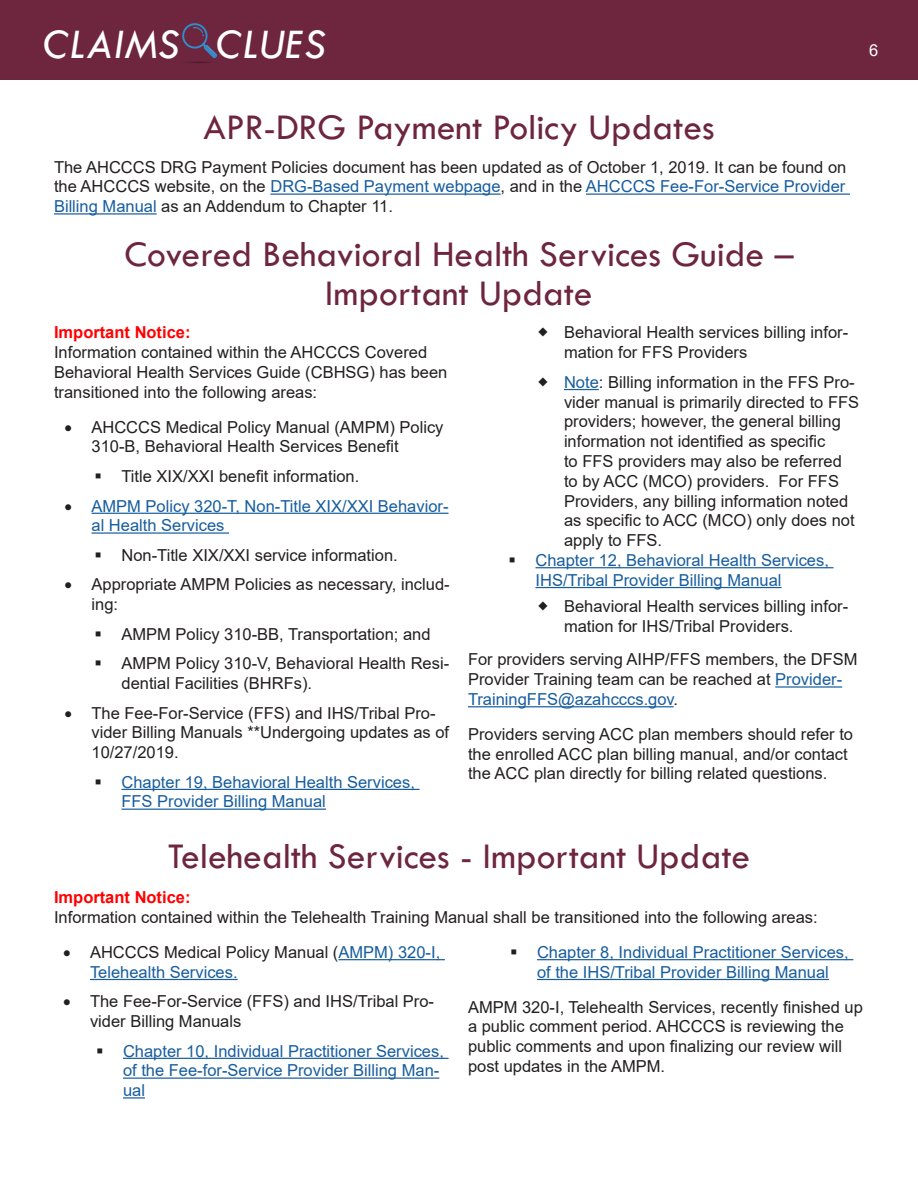
<style>
.page{position:relative;width:918px;height:1188px;background:#fff}
.page>*{position:absolute;margin:0;border:0;box-sizing:border-box;transform-origin:0 0}
.t1{font:italic 43.65px "Tw Cen";color:#fff}
.Main_red_headline{font:37.5px/39px "Tw Cen";color:#6d263e;text-align:center}
.t2{font:16.5px/19.8px "Arial";color:#231f20}
.t3{font:16.5px/19.8px "Arial";color:#175d9e}
.t4{font:700 16.5px "Arial";color:#f00}
.t5{font:16.5px "Arial";color:#fff}
.s1{color:#175d9e}
.s2{color:#231f20}
</style>
<div class="page">
<div style="left:0;top:0;width:918px;height:79px;background:#6d263e"></div>
<svg style="left:182px;top:23px;width:35px;height:40px"></svg>
<hr style="left:270px;top:194px;width:231px;height:1px;background:#175d9e">
<hr style="left:586px;top:194px;width:264px;height:1px;background:#175d9e">
<hr style="left:54px;top:213px;width:103px;height:2px;background:#175d9e">
<hr style="left:92px;top:513px;width:357px;height:1px;background:#175d9e">
<hr style="left:92px;top:532px;width:137px;height:2px;background:#175d9e">
<hr style="left:122px;top:789px;width:298px;height:1px;background:#175d9e">
<hr style="left:122px;top:809px;width:204px;height:1px;background:#175d9e">
<hr style="left:564px;top:389px;width:35px;height:1px;background:#175d9e">
<hr style="left:536px;top:567px;width:298px;height:1px;background:#175d9e">
<hr style="left:536px;top:587px;width:246px;height:1px;background:#175d9e">
<hr style="left:775px;top:686px;width:67px;height:2px;background:#175d9e">
<hr style="left:468px;top:706px;width:206px;height:1px;background:#175d9e">
<hr style="left:338px;top:959px;width:107px;height:1px;background:#175d9e">
<hr style="left:90px;top:979px;width:148px;height:1px;background:#175d9e">
<hr style="left:123px;top:1058px;width:326px;height:1px;background:#175d9e">
<hr style="left:123px;top:1078px;width:316px;height:1px;background:#175d9e">
<hr style="left:123px;top:1097px;width:22px;height:2px;background:#175d9e">
<hr style="left:537px;top:959px;width:316px;height:1px;background:#175d9e">
<hr style="left:537px;top:979px;width:292px;height:1px;background:#175d9e">
<h1 class="t1" style="left:43px;top:18px;width:285px">CLAIMS CLUES</h1>
<p class="t5" style="left:869px;top:39px;width:11px">6</p>
<p class="Main_red_headline" style="left:203px;top:108px;width:513px">APR-DRG Payment Policy Updates</p>
<p class="t2" style="left:54px;top:157px;width:794px;text-align:justify">The AHCCCS DRG Payment Policies document has been updated as of October 1, 2019. It can be found on the AHCCCS website, on the <span class="s1">DRG-Based Payment webpage</span>, and in the <span class="s1">AHCCCS Fee-For-Service Provider Billing Manual</span> as an Addendum to Chapter 11.</p>
<p class="Main_red_headline" style="left:125px;top:235px;width:670px">Covered Behavioral Health Services Guide –<br>Important Update</p>
<p class="t4" style="left:54px;top:321px;width:138px">Important Notice:</p>
<p class="t2" style="left:54px;top:342px;width:395px">Information contained within the AHCCCS Covered<br>Behavioral Health Services Guide (CBHSG) has been transitioned into the following areas:</p>
<p class="t2" style="left:92px;top:417px;width:354px;text-indent:-27px">• AHCCCS Medical Policy Manual (AMPM) Policy<br>310-B, Behavioral Health Services Benefit</p>
<p class="t2" style="left:94px;top:466px;width:266px">▪ Title XIX/XXI benefit information.</p>
<p class="t3" style="left:92px;top:496px;width:359px;text-indent:-27px"><span class="s2">•</span> AMPM Policy 320-T, Non-Title XIX/XXI Behavior&shy;al Health Services</p>
<p class="t2" style="left:94px;top:545px;width:305px">▪ Non-Title XIX/XXI service information.</p>
<p class="t2" style="left:92px;top:575px;width:360px;text-indent:-27px">• Appropriate AMPM Policies as necessary, includ&shy;ing:</p>
<p class="t2" style="left:94px;top:624px;width:338px">▪ AMPM Policy 310-BB, Transportation; and</p>
<p class="t2" style="left:122px;top:653px;width:329px;text-indent:-27px">▪ AMPM Policy 310-V, Behavioral Health Resi&shy;dential Facilities (BHRFs).</p>
<p class="t2" style="left:92px;top:703px;width:359px;text-indent:-27px">• The Fee-For-Service (FFS) and IHS/Tribal Pro&shy;vider Billing Manuals **Undergoing updates as of<br>10/27/2019.</p>
<p class="t3" style="left:122px;top:772px;width:295px;text-indent:-27px"><span class="s2">▪</span> Chapter 19, Behavioral Health Services,<br>FFS Provider Billing Manual</p>
<p class="t2" style="left:564px;top:323px;width:286px">Behavioral Health services billing infor&shy;mation for FFS Providers</p>
<p class="t2" style="left:564px;top:372px;width:297px"><span class="s1">Note</span>: Billing information in the FFS Pro&shy;vider manual is primarily directed to FFS providers; however, the general billing information not identified as specific<br>to FFS providers may also be referred to by ACC (MCO) providers. For FFS Providers, any billing information noted as specific to ACC (MCO) only does not apply to FFS.</p>
<p class="t3" style="left:536px;top:550px;width:295px;text-indent:-27px"><span class="s2">▪</span> Chapter 12, Behavioral Health Services,<br>IHS/Tribal Provider Billing Manual</p>
<p class="t2" style="left:564px;top:597px;width:286px">Behavioral Health services billing infor&shy;mation for IHS/Tribal Providers.</p>
<p class="t2" style="left:468px;top:650px;width:391px">For providers serving AIHP/FFS members, the DFSM<br>Provider Training team can be reached at <span class="s1">Provider-<br>TrainingFFS@azahcccs.gov</span>.</p>
<p class="t2" style="left:468px;top:724px;width:387px">Providers serving ACC plan members should refer to the enrolled ACC plan billing manual, and/or contact the ACC plan directly for billing related questions.</p>
<p class="Main_red_headline" style="left:168px;top:837px;width:584px">Telehealth Services - Important Update</p>
<p class="t4" style="left:54px;top:886px;width:138px">Important Notice:</p>
<p class="t2" style="left:54px;top:907px;width:765px">Information contained within the Telehealth Training Manual shall be transitioned into the following areas:</p>
<p class="t3" style="left:90px;top:942px;width:352px;text-indent:-27px"><span class="s2">• AHCCCS Medical Policy Manual (</span>AMPM) 320-I,<br>Telehealth Services.</p>
<p class="t2" style="left:90px;top:991px;width:346px;text-indent:-27px">• The Fee-For-Service (FFS) and IHS/Tribal Pro&shy;vider Billing Manuals</p>
<p class="t3" style="left:123px;top:1041px;width:322px;text-indent:-27px"><span class="s2">▪</span> Chapter 10, Individual Practitioner Services, of the Fee-for-Service Provider Billing Man&shy;ual</p>
<p class="t3" style="left:510px;top:942px;width:340px;text-align:center"><span class="s2">▪</span> Chapter 8, Individual Practitioner Services, of the IHS/Tribal Provider Billing Manual</p>
<p class="t2" style="left:468px;top:997px;width:396px">AMPM 320-I, Telehealth Services, recently finished up a public comment period. AHCCCS is reviewing the public comments and upon finalizing our review will post updates in the AMPM.</p>
</div>
